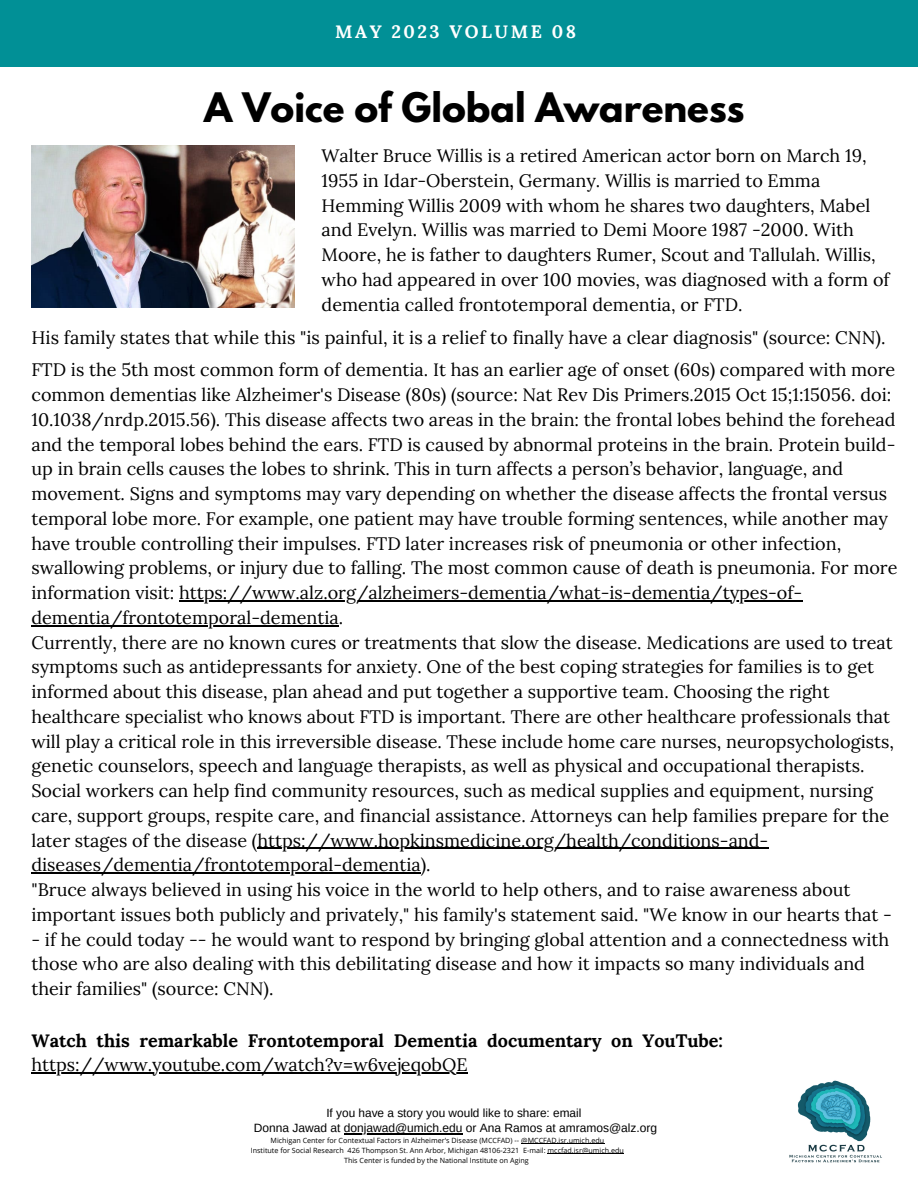
<style>
.page{position:relative;width:918px;height:1188px;background:#fff}
.page>*{position:absolute;margin:0;border:0;box-sizing:border-box;transform-origin:0 0}
.t1{font:700 36px "League Spartan";color:#000}
.t2{font:18.15px "Lora";color:#000}
.t3{font:18px/24.8px "Lora";color:#000}
.t4{font:700 18px/24.8px "Lora";color:#000}
.t5{font:700 18px "Lora";letter-spacing:.14em;color:#fff}
.t6{font:12px "Arimo";color:#000}
.t7{font:11.85px "Arimo";color:#000}
.t8{font:7.2px "Open Sans";color:#000}
.s1{font-weight:400}
</style>
<div class="page">
<img style="left:789px;top:1080px;width:93px;height:83px">
<div style="left:0;top:0;width:918px;height:66px;background:#019096"></div>
<hr style="left:521px;top:1144px;width:83px;height:1px;background:#000">
<hr style="left:548px;top:1153px;width:76px;height:1px;background:#000">
<hr style="left:344px;top:1133px;width:119px;height:1px;background:#000">
<hr style="left:179px;top:600px;width:623px;height:1px;background:#000">
<hr style="left:31px;top:625px;width:308px;height:1px;background:#000">
<hr style="left:257px;top:848px;width:511px;height:1px;background:#000">
<hr style="left:31px;top:873px;width:390px;height:1px;background:#000">
<img style="left:31px;top:146px;width:264px;height:162px">
<hr style="left:31px;top:1072px;width:437px;height:2px;background:#000">
<p class="t5" style="left:335px;top:20px;width:242px">MAY 2023 VOLUME 08</p>
<p class="t1" style="left:204px;top:90px;width:542px">A Voice of Global Awareness</p>
<p class="t3" style="left:322px;top:143px;width:570px">Walter Bruce Willis is a retired American actor born on March 19, 1955 in Idar-Oberstein, Germany. Willis is married to Emma Hemming Willis 2009 with whom he shares two daughters, Mabel and Evelyn. Willis was married to Demi Moore 1987 -2000. With Moore, he is father to daughters Rumer, Scout and Tallulah. Willis, who had appeared in over 100 movies, was diagnosed with a form of dementia called frontotemporal dementia, or FTD.</p>
<p class="t2" style="left:31px;top:326px;width:856px">His family states that while this "is painful, it is a relief to finally have a clear diagnosis" (source: CNN).</p>
<p class="t3" style="left:31px;top:357px;width:868px">FTD is the 5th most common form of dementia. It has an earlier age of onset (60s) compared with more common dementias like Alzheimer's Disease (80s) (source: Nat Rev Dis Primers.2015 Oct 15;1:15056. doi:<br>10.1038/nrdp.2015.56). This disease affects two areas in the brain: the frontal lobes behind the forehead and the temporal lobes behind the ears. FTD is caused by abnormal proteins in the brain. Protein build&shy;up in brain cells causes the lobes to shrink. This in turn affects a person’s behavior, language, and movement. Signs and symptoms may vary depending on whether the disease affects the frontal versus temporal lobe more. For example, one patient may have trouble forming sentences, while another may have trouble controlling their impulses. FTD later increases risk of pneumonia or other infection, swallowing problems, or injury due to falling. The most common cause of death is pneumonia. For more information visit: https://www.alz.org/alzheimers-dementia/what-is-dementia/types-of&shy;dementia/frontotemporal-dementia.</p>
<p class="t3" style="left:31px;top:630px;width:864px">Currently, there are no known cures or treatments that slow the disease. Medications are used to treat symptoms such as antidepressants for anxiety. One of the best coping strategies for families is to get informed about this disease, plan ahead and put together a supportive team. Choosing the right healthcare specialist who knows about FTD is important. There are other healthcare professionals that will play a critical role in this irreversible disease. These include home care nurses, neuropsychologists, genetic counselors, speech and language therapists, as well as physical and occupational therapists.<br>Social workers can help find community resources, such as medical supplies and equipment, nursing care, support groups, respite care, and financial assistance. Attorneys can help families prepare for the later stages of the disease (https://www.hopkinsmedicine.org/health/conditions-and&shy;diseases/dementia/frontotemporal-dementia).</p>
<p class="t3" style="left:31px;top:877px;width:862px">"Bruce always believed in using his voice in the world to help others, and to raise awareness about important issues both publicly and privately," his family's statement said. "We know in our hearts that -</p>
<p class="t3" style="left:31px;top:927px;width:859px">- if he could today -- he would want to respond by bringing global attention and a connectedness with those who are also dealing with this debilitating disease and how it impacts so many individuals and their families" (source: CNN).</p>
<p class="t4" style="left:31px;top:1028px;width:693px">Watch this remarkable Frontotemporal Dementia documentary on YouTube: <span class="s1">https://www.youtube.com/watch?v=w6vejeqobQE</span></p>
<p class="t7" style="left:326px;top:1106px;width:257px">If you have a story you would like to share: email</p>
<p class="t6" style="left:254px;top:1121px;width:405px">Donna Jawad at donjawad@umich.edu or Ana Ramos at amramos@alz.org</p>
<p class="t8" style="left:271px;top:1135px;width:335px">Michigan Center for Contextual Factors in Alzheimer's Disease (MCCFAD) -- @MCCFAD.isr.umich.edu</p>
<p class="t8" style="left:251px;top:1145px;width:375px">Institute for Social Research 426 Thompson St. Ann Arbor, Michigan 48106-2321 E-mail: mccfad.isr@umich.edu</p>
<p class="t8" style="left:344px;top:1155px;width:186px">This Center is funded by the National Institute on Aging</p>
</div>
